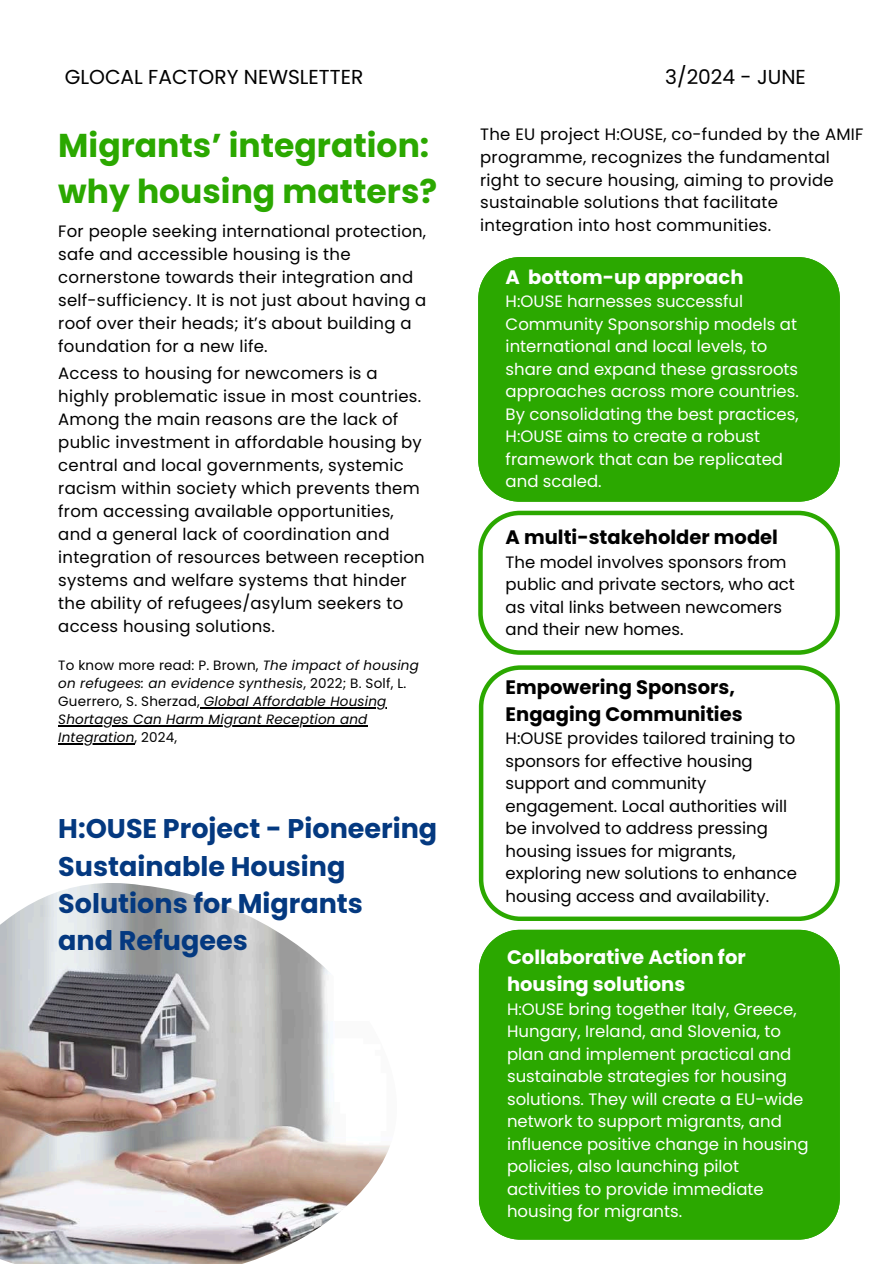
<style>
.page{position:relative;width:894px;height:1264px;background:#fff}
.page>*{position:absolute;margin:0;border:0;box-sizing:border-box;transform-origin:0 0}
.t1{font:700 33px/46.2px "Poppins";color:#2ba800}
.t2{font:700 27px/37.2px "Poppins";color:#043980}
.t3{font:20.1px "Poppins";color:#000}
.t4{font:700 19.5px/27px "Poppins";color:#000}
.t5{font:700 19.5px/27px "Poppins";color:#fff}
.t6{font:16.5px/23px "Poppins";letter-spacing:.015em;color:#000}
.t7{font:16.5px/22.5px "Poppins";color:#fff}
.t8{font:italic 13.5px/18px "Poppins";letter-spacing:.015em;color:#000}
.s1{font-style:normal}
</style>
<div class="page">
<img style="left:0;top:883px;width:390px;height:380px">
<svg style="left:478px;top:510px;width:361px;height:144px"></svg>
<div style="left:478px;top:257px;width:361px;height:244px;background:#2ba800"></div>
<svg style="left:478px;top:665px;width:361px;height:255px"></svg>
<div style="left:478px;top:929px;width:361px;height:310px;background:#2ba800"></div>
<hr style="left:204px;top:707px;width:182px;height:1px;background:#000">
<hr style="left:58px;top:725px;width:309px;height:1px;background:#000">
<hr style="left:58px;top:743px;width:77px;height:1px;background:#000">
<p class="t3" style="left:65px;top:63px;width:300px">GLOCAL FACTORY NEWSLETTER</p>
<p class="t3" style="left:665px;top:63px;width:142px">3/2024 - JUNE</p>
<h1 class="t1" style="left:58px;top:122px;width:380px">Migrants’ integration: why housing matters?</h1>
<p class="t6" style="left:58px;top:220px;width:369px">For people seeking international protection, safe and accessible housing is the cornerstone towards their integration and self-sufficiency. It is not just about having a roof over their heads; it’s about building a foundation for a new life.</p>
<p class="t6" style="left:58px;top:362px;width:368px">Access to housing for newcomers is a highly problematic issue in most countries.<br>Among the main reasons are the lack of public investment in affordable housing by central and local governments, systemic racism within society which prevents them from accessing available opportunities, and a general lack of coordination and integration of resources between reception systems and welfare systems that hinder the ability of refugees/asylum seekers to access housing solutions.</p>
<p class="t8" style="left:58px;top:656px;width:362px"><span class="s1">To know more read: P. Brown,</span> The impact of housing on refugees: an evidence synthesis<span class="s1">, 2022; B. Solf, L.<br>Guerrero, S. Sherzad,</span> Global Affordable Housing Shortages Can Harm Migrant Reception and Integration<span class="s1">, 2024,</span></p>
<h2 class="t2" style="left:58px;top:810px;width:380px">H:OUSE Project - Pioneering<br>Sustainable Housing<br>Solutions for Migrants<br>and Refugees</h2>
<p class="t6" style="left:480px;top:123px;width:384px;line-height:22.5px">The EU project H:OUSE, co-funded by the AMIF programme, recognizes the fundamental right to secure housing, aiming to provide sustainable solutions that facilitate integration into host communities.</p>
<p class="t5" style="left:505px;top:263px;width:239px">A bottom-up approach</p>
<p class="t7" style="left:505px;top:290px;width:295px">H:OUSE harnesses successful<br>Community Sponsorship models at international and local levels, to share and expand these grassroots approaches across more countries.<br>By consolidating the best practices,<br>H:OUSE aims to create a robust framework that can be replicated and scaled.</p>
<p class="t4" style="left:505px;top:523px;width:274px">A multi-stakeholder model</p>
<p class="t6" style="left:505px;top:550px;width:290px;line-height:22.5px">The model involves sponsors from public and private sectors, who act as vital links between newcomers and their new homes.</p>
<p class="t4" style="left:505px;top:673px;width:238px">Empowering Sponsors,<br>Engaging Communities</p>
<p class="t6" style="left:505px;top:727px;width:293px;line-height:22.5px">H:OUSE provides tailored training to sponsors for effective housing support and community engagement. Local authorities will be involved to address pressing housing issues for migrants, exploring new solutions to enhance housing access and availability.</p>
<p class="t5" style="left:507px;top:943px;width:240px">Collaborative Action for housing solutions</p>
<p class="t7" style="left:507px;top:997px;width:303px">H:OUSE bring together Italy, Greece, Hungary, Ireland, and Slovenia, to plan and implement practical and sustainable strategies for housing solutions. They will create a EU-wide network to support migrants, and influence positive change in housing policies, also launching pilot activities to provide immediate housing for migrants.</p>
</div>
